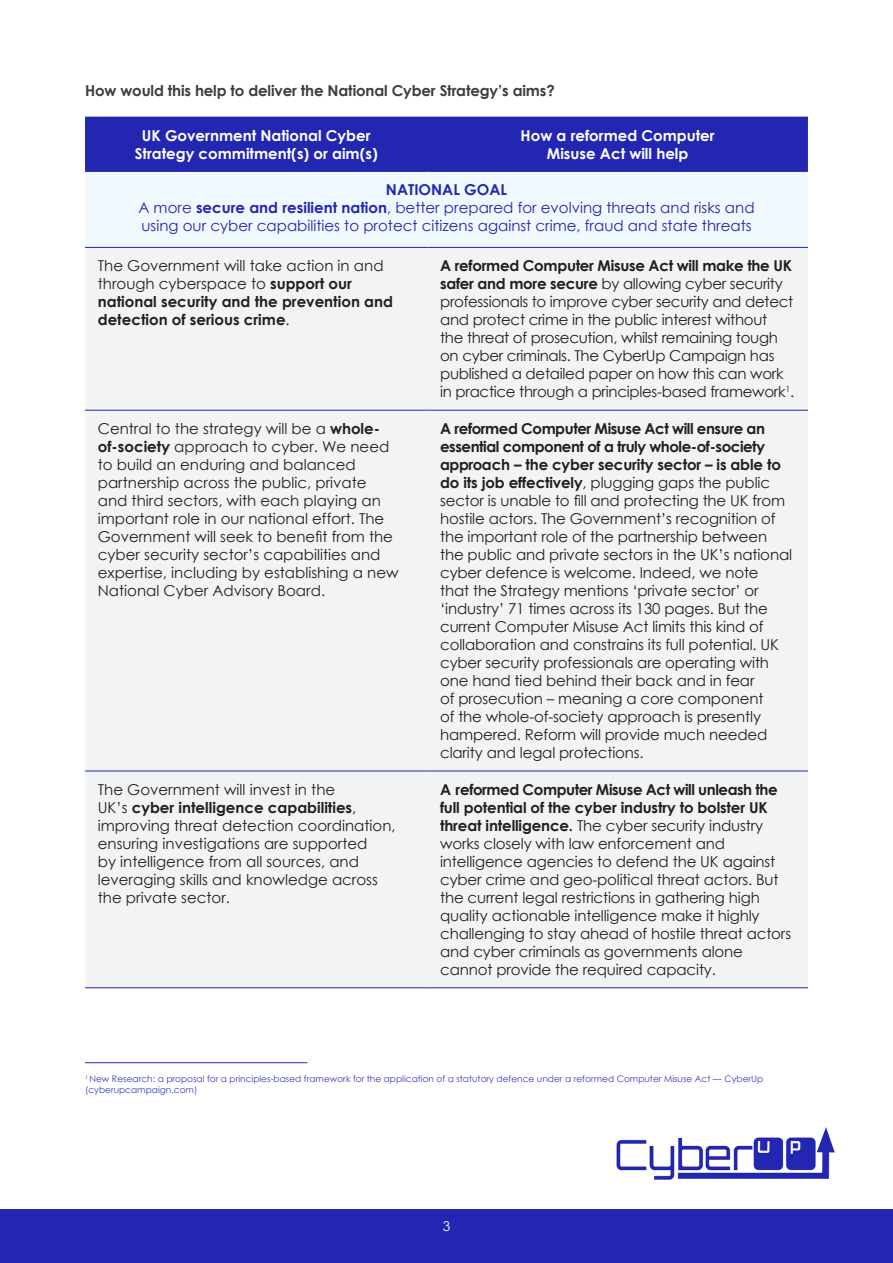
<style>
.page{position:relative;width:893px;height:1263px;background:#fff}
.page>*{position:absolute;margin:0;border:0;box-sizing:border-box;transform-origin:0 0}
.t1{font:15px/18px "Century Gothic";letter-spacing:-.01em;color:#231f20}
.t2{font:15px/18px "Century Gothic";color:#2326b1}
.t3{font:700 15px/18px "Century Gothic";color:#231f20}
.t4{font:700 15px/18px "Century Gothic";color:#fff;text-align:center}
.t5{font:700 15px "Century Gothic";letter-spacing:-.01em;color:#3e3e3f}
.t6{font:700 15px "Century Gothic";color:#2326b1}
.t7{font:13.5px "Century Gothic";color:#fff}
.t8{font:9px/10.8px "Century Gothic";color:#393cb9}
.s1{font-weight:700}
.s2{font-weight:400}
</style>
<div class="page">
<div style="left:0;top:1209px;width:893px;height:54px;background:#2326b1"></div>
<img style="left:617px;top:1127px;width:218px;height:53px">
<hr style="left:85px;top:1062px;width:222px;height:1px;background:#2326b1">
<div style="left:85px;top:117px;width:723px;height:54px;background:#2326b1"></div>
<div style="left:85px;top:171px;width:723px;height:76px;background:#f0f9fd"></div>
<div style="left:85px;top:248px;width:723px;height:739px;background:#f2f3f4"></div>
<hr style="left:85px;top:171px;width:342px;height:1px;background:#2326b1">
<hr style="left:427px;top:171px;width:381px;height:1px;background:#2326b1">
<hr style="left:85px;top:247px;width:342px;height:1px;background:#2326b1">
<hr style="left:427px;top:247px;width:381px;height:1px;background:#2326b1">
<hr style="left:85px;top:410px;width:342px;height:1px;background:#2326b1">
<hr style="left:427px;top:410px;width:381px;height:1px;background:#2326b1">
<hr style="left:85px;top:771px;width:342px;height:1px;background:#2326b1">
<hr style="left:427px;top:771px;width:381px;height:1px;background:#2326b1">
<hr style="left:85px;top:987px;width:342px;height:1px;background:#2326b1">
<hr style="left:427px;top:987px;width:381px;height:1px;background:#2326b1">
<p class="t5" style="left:85px;top:81px;width:471px">How would this help to deliver the National Cyber Strategy’s aims?</p>
<p class="t4" style="left:135px;top:126px;width:244px">UK Government National Cyber<br>Strategy commitment(s) or aim(s)</p>
<p class="t4" style="left:521px;top:126px;width:196px">How a reformed Computer<br>Misuse Act will help</p>
<p class="t6" style="left:386px;top:181px;width:123px">NATIONAL GOAL</p>
<p class="t2" style="left:138px;top:199px;width:618px">A more <span class="s1">secure and resilient nation</span>, better prepared for evolving threats and risks and using our cyber capabilities to protect citizens against crime, fraud and state threats</p>
<p class="t3" style="left:98px;top:257px;width:297px"><span class="s2">The Government will take action in and through cyberspace to</span> support our national security and the prevention and detection of serious crime<span class="s2">.</span></p>
<p class="t1" style="left:440px;top:257px;width:356px"><span class="s1">A reformed Computer Misuse Act will make the UK safer and more secure</span> by allowing cyber security professionals to improve cyber security and detect and protect crime in the public interest without the threat of prosecution, whilst remaining tough on cyber criminals. The CyberUp Campaign has published a detailed paper on how this can work in practice through a principles-based framework<sup>1</sup>.</p>
<p class="t1" style="left:98px;top:420px;width:302px">Central to the strategy will be a <span class="s1">whole&shy;of-society</span> approach to cyber. We need to build an enduring and balanced partnership across the public, private and third sectors, with each playing an important role in our national effort. The Government will seek to benefit from the cyber security sector’s capabilities and expertise, including by establishing a new National Cyber Advisory Board.</p>
<p class="t1" style="left:440px;top:420px;width:353px"><span class="s1">A reformed Computer Misuse Act will ensure an essential component of a truly whole-of-society approach – the cyber security sector – is able to do its job effectively</span>, plugging gaps the public sector is unable to fill and protecting the UK from hostile actors. The Government’s recognition of the important role of the partnership between the public and private sectors in the UK’s national cyber defence is welcome. Indeed, we note<br>that the Strategy mentions ‘private sector’ or ‘industry’ 71 times across its 130 pages. But the current Computer Misuse Act limits this kind of collaboration and constrains its full potential. UK cyber security professionals are operating with one hand tied behind their back and in fear<br>of prosecution – meaning a core component<br>of the whole-of-society approach is presently hampered. Reform will provide much needed clarity and legal protections.</p>
<p class="t1" style="left:98px;top:780px;width:299px">The Government will invest in the<br>UK’s <span class="s1">cyber intelligence capabilities</span>, improving threat detection coordination, ensuring investigations are supported<br>by intelligence from all sources, and leveraging skills and knowledge across the private sector.</p>
<p class="t1" style="left:440px;top:780px;width:353px"><span class="s1">A reformed Computer Misuse Act will unleash the full potential of the cyber industry to bolster UK threat intelligence.</span> The cyber security industry works closely with law enforcement and intelligence agencies to defend the UK against cyber crime and geo-political threat actors. But the current legal restrictions in gathering high quality actionable intelligence make it highly challenging to stay ahead of hostile threat actors and cyber criminals as governments alone cannot provide the required capacity.</p>
<p class="t8" style="left:85px;top:1073px;width:680px"><sup>1</sup> New Research: a proposal for a principles-based framework for the application of a statutory defence under a reformed Computer Misuse Act — CyberUp (cyberupcampaign.com)</p>
<p class="t7" style="left:443px;top:1216px;width:9px">3</p>
</div>
